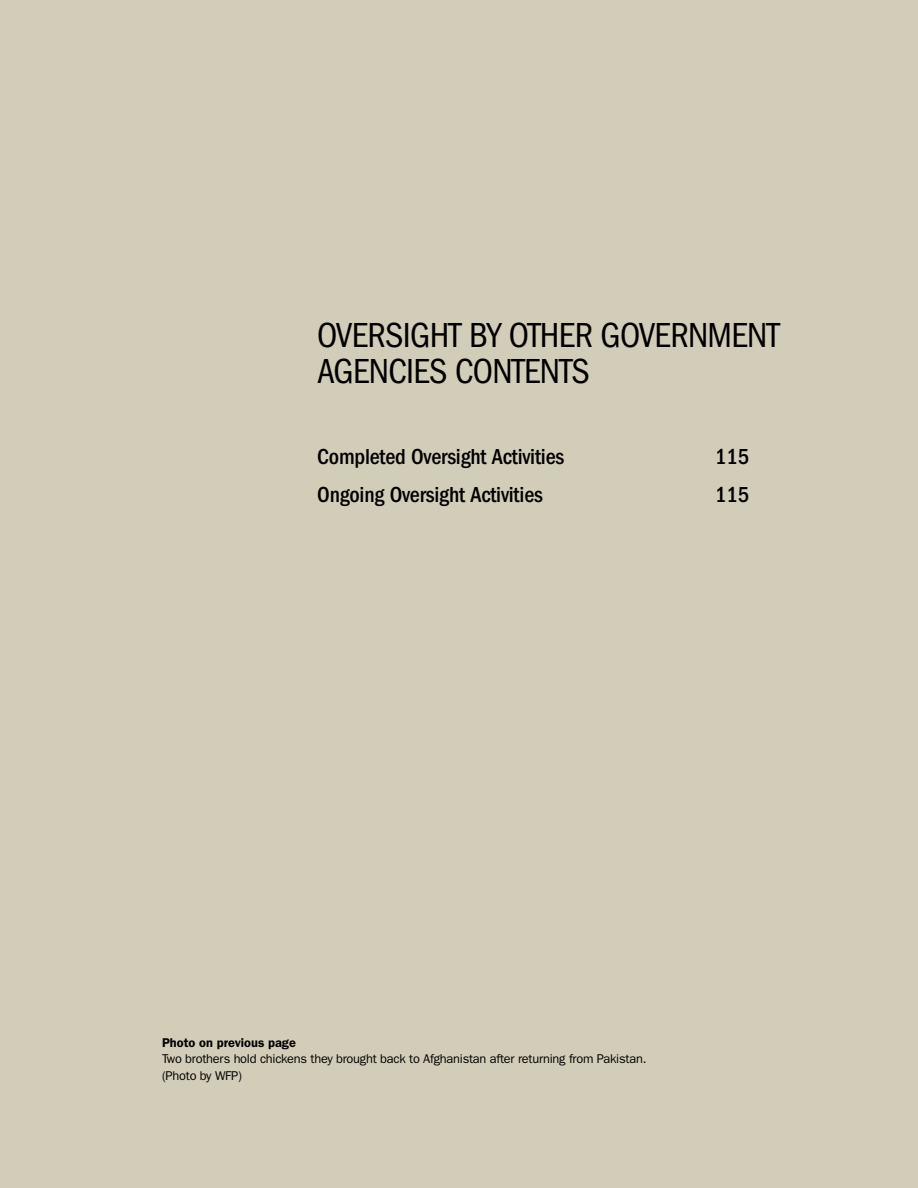
<style>
.page{position:relative;width:918px;height:1188px;background:#d2cdb9}
.page>*{position:absolute;margin:0;border:0;box-sizing:border-box;transform-origin:0 0}
.t1{font:condensed 36px/36px "ITC Franklin Gothic Std";letter-spacing:-.02em;color:#000}
.t2{font:500 condensed 22.5px "ITC Franklin Gothic Std";letter-spacing:-.01em;color:#000}
.t3{font:12.75px/16.5px "ITC Franklin Gothic Std";letter-spacing:-.02em;color:#000}
.t4{font:600 12.75px "ITC Franklin Gothic Std";color:#000}
</style>
<div class="page">
<h1 class="t1" style="left:317px;top:317px;width:464px">OVERSIGHT BY OTHER GOVERNMENT<br>AGENCIES CONTENTS</h1>
<h1 class="t1" style="left:317px;top:317px;width:322px">GOVERNANCE CONTENTS</h1>
<h2 class="t2" style="left:317px;top:443px;width:249px">Completed Oversight Activities</h2>
<h2 class="t2" style="left:715px;top:443px;width:36px">115</h2>
<h2 class="t2" style="left:317px;top:482px;width:227px">Ongoing Oversight Activities</h2>
<h2 class="t2" style="left:715px;top:482px;width:36px">115</h2>
<p class="t4" style="left:162px;top:1035px;width:136px">Photo on previous page</p>
<p class="t3" style="left:162px;top:1051px;width:486px">Two brothers hold chickens they brought back to Afghanistan after returning from Pakistan. (Photo by WFP)</p>
</div>
